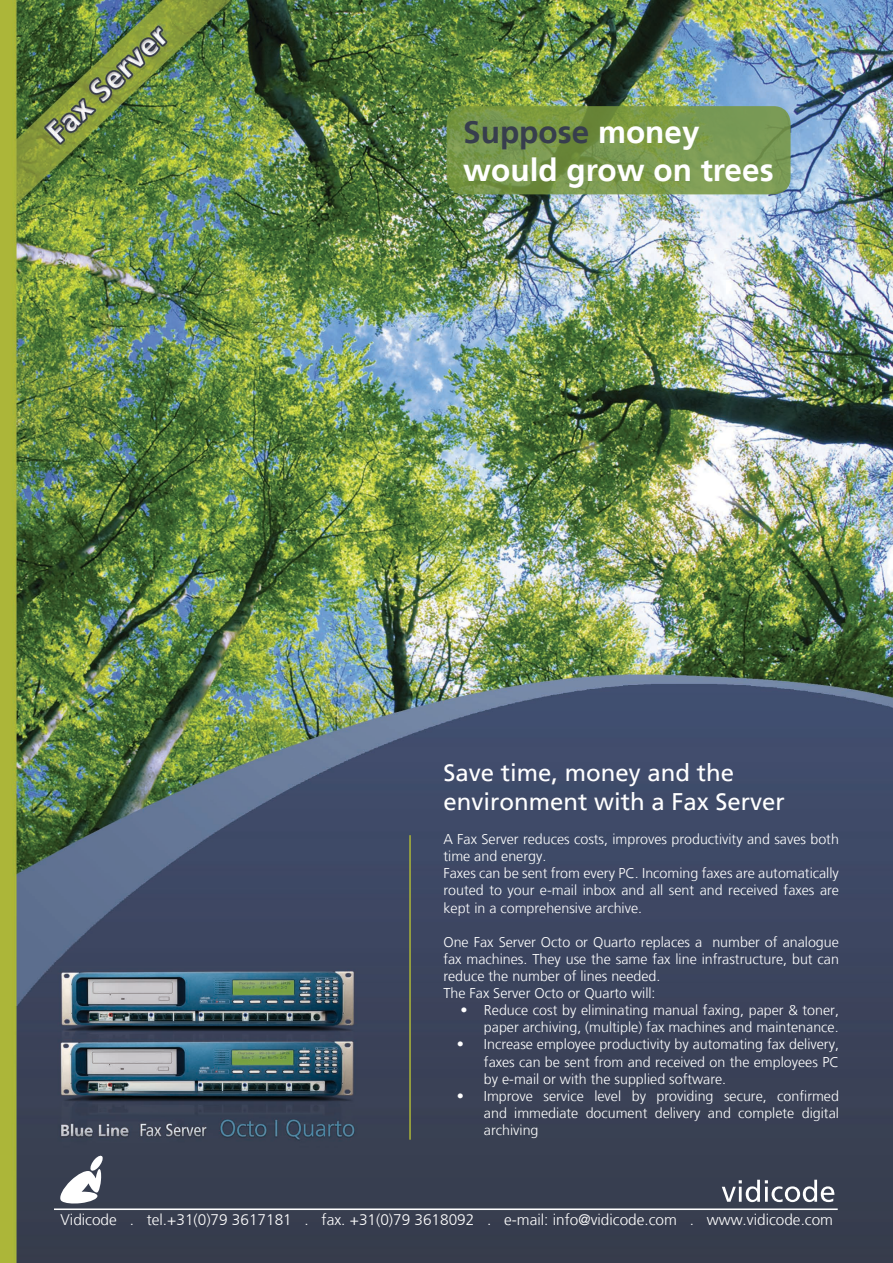
<style>
.page{position:relative;width:893px;height:1263px;background:#fff}
.page>*{position:absolute;margin:0;border:0;box-sizing:border-box;transform-origin:0 0}
.t1{font:700 31.5px/37.8px "Frutiger LT";color:#fff}
.t2{font:24px/28.8px "Frutiger LT";color:#fff}
.t3{font:300 15.3px "Frutiger LT";color:#fff}
.t4{font:300 14.25px/17.1px "Frutiger LT";color:#fff}
.s1{color:#373e4d}
</style>
<div class="page">
<img style="left:0;top:0;width:893px;height:1263px">
<svg style="left:54px;top:1155px;width:784px;height:56px;background:#444b5b"></svg>
<hr style="left:409px;top:835px;width:2px;height:305px;background:#acb637">
<svg style="left:447px;top:106px;width:344px;height:88px;background:#78974c"></svg>
<h1 class="t1" style="left:463px;top:113px;width:312px"><span class="s1">Suppose</span> money would grow on trees</h1>
<h2 class="t2" style="left:443px;top:758px;width:343px">Save time, money and the environment with a Fax Server</h2>
<p class="t4" style="left:443px;top:831px;width:397px">A Fax Server reduces costs, improves productivity and saves both time and energy.<br>Faxes can be sent from every PC. Incoming faxes are automatically routed to your e-mail inbox and all sent and received faxes are kept in a comprehensive archive.</p>
<p class="t4" style="left:443px;top:933px;width:397px">One Fax Server Octo or Quarto replaces a number of analogue fax machines. They use the same fax line infrastructure, but can reduce the number of lines needed.<br>The Fax Server Octo or Quarto will:</p>
<p class="t4" style="left:460px;top:1002px;width:380px;text-align:right">• Reduce cost by eliminating manual faxing, paper &amp; toner, paper archiving, (multiple) fax machines and maintenance.</p>
<p class="t4" style="left:484px;top:1036px;width:357px;text-align:justify;text-indent:-27px">• Increase employee productivity by automating fax delivery, faxes can be sent from and received on the employees PC by e-mail or with the supplied software.</p>
<p class="t4" style="left:484px;top:1087px;width:357px;text-align:justify;text-indent:-27px">• Improve service level by providing secure, confirmed and immediate document delivery and complete digital archiving</p>
<p class="t3" style="left:61px;top:1210px;width:774px">Vidicode . tel.+31(0)79 3617181 . fax. +31(0)79 3618092 . e-mail: info@vidicode.com . www.vidicode.com</p>
</div>
